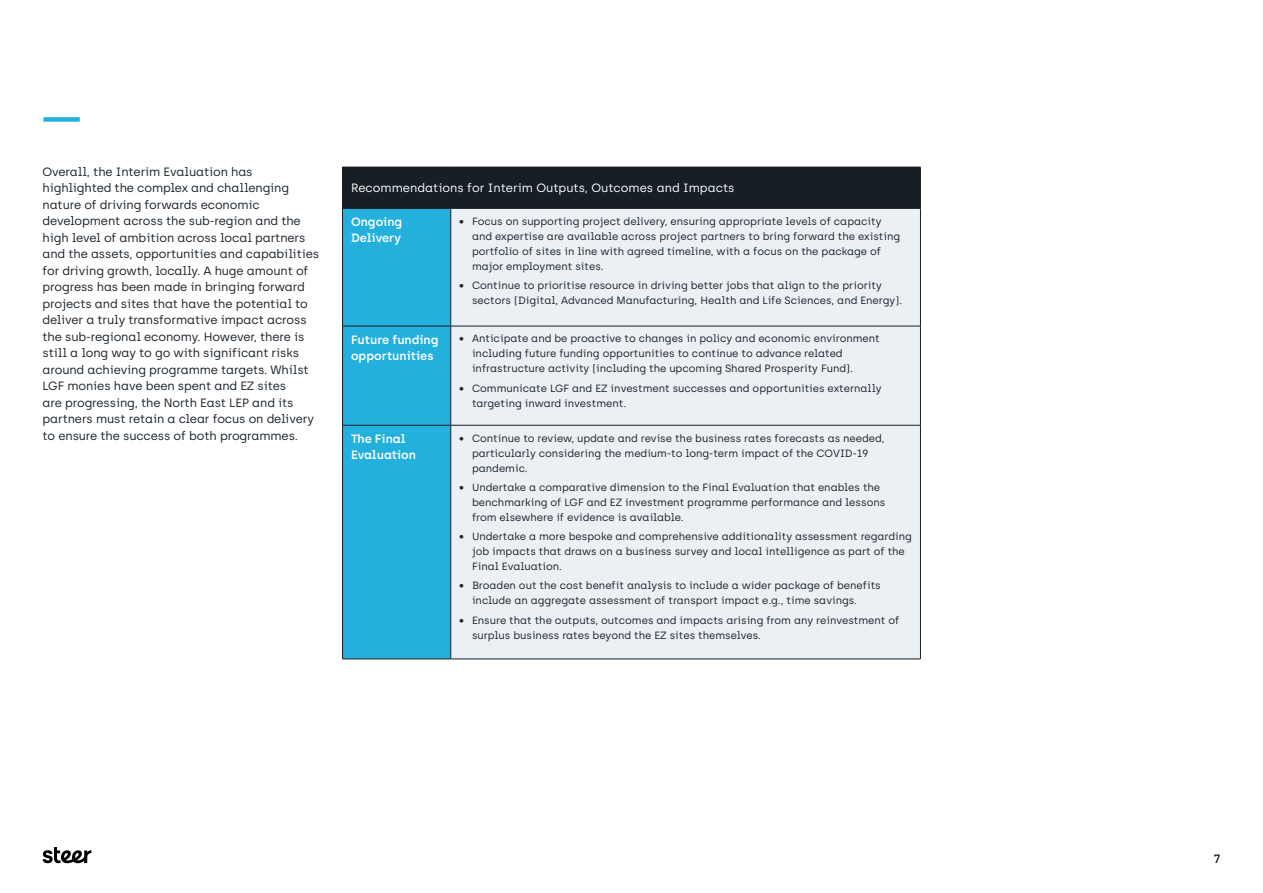
<style>
.page{position:relative;width:1263px;height:893px;background:#fff}
.page>*{position:absolute;margin:0;border:0;box-sizing:border-box;transform-origin:0 0}
.t1{font:12px/16.5px "Archia";letter-spacing:-.01em;color:#161f26}
.t2{font:600 12px/16.5px "Archia";color:#fff}
.t3{font:12px "Archia";color:#fff}
.t4{font:500 12px "Archia";color:#000}
.t5{font:10.5px/15px "Archia";color:#161f26}
</style>
<div class="page">
<div style="left:342px;top:167px;width:578px;height:41px;background:#161f26"></div>
<div style="left:343px;top:209px;width:107px;height:450px;background:#24b0dc"></div>
<div style="left:451px;top:209px;width:469px;height:450px;background:#ebf0f4"></div>
<hr style="left:920px;top:167px;width:1px;height:41px;background:#161f26">
<hr style="left:342px;top:208px;width:109px;height:1px;background:#161f26">
<hr style="left:342px;top:209px;width:1px;height:117px;background:#161f26">
<hr style="left:451px;top:208px;width:470px;height:1px;background:#161f26">
<hr style="left:450px;top:209px;width:1px;height:117px;background:#161f26">
<hr style="left:920px;top:209px;width:1px;height:117px;background:#161f26">
<hr style="left:342px;top:326px;width:109px;height:1px;background:#161f26">
<hr style="left:342px;top:326px;width:1px;height:99px;background:#161f26">
<hr style="left:451px;top:326px;width:470px;height:1px;background:#161f26">
<hr style="left:450px;top:326px;width:1px;height:99px;background:#161f26">
<hr style="left:920px;top:326px;width:1px;height:99px;background:#161f26">
<hr style="left:342px;top:425px;width:109px;height:1px;background:#161f26">
<hr style="left:342px;top:425px;width:1px;height:234px;background:#161f26">
<hr style="left:451px;top:425px;width:470px;height:1px;background:#161f26">
<hr style="left:450px;top:425px;width:1px;height:234px;background:#161f26">
<hr style="left:920px;top:425px;width:1px;height:234px;background:#161f26">
<hr style="left:342px;top:659px;width:109px;height:1px;background:#161f26">
<hr style="left:451px;top:659px;width:470px;height:1px;background:#161f26">
<div style="left:43px;top:117px;width:37px;height:5px;background:#24b0dc"></div>
<svg style="left:43px;top:847px;width:48px;height:16px"></svg>
<p class="t1" style="left:43px;top:163px;width:278px">Overall, the Interim Evaluation has highlighted the complex and challenging nature of driving forwards economic development across the sub-region and the high level of ambition across local partners and the assets, opportunities and capabilities for driving growth, locally. A huge amount of progress has been made in bringing forward projects and sites that have the potential to deliver a truly transformative impact across the sub-regional economy. However, there is still a long way to go with significant risks around achieving programme targets. Whilst LGF monies have been spent and EZ sites<br>are progressing, the North East LEP and its partners must retain a clear focus on delivery to ensure the success of both programmes.</p>
<p class="t3" style="left:351px;top:181px;width:385px">Recommendations for Interim Outputs, Outcomes and Impacts</p>
<p class="t2" style="left:351px;top:213px;width:53px">Ongoing<br>Delivery</p>
<p class="t5" style="left:472px;top:213px;width:430px;text-indent:-13px">• Focus on supporting project delivery, ensuring appropriate levels of capacity and expertise are available across project partners to bring forward the existing portfolio of sites in line with agreed timeline, with a focus on the package of major employment sites.</p>
<p class="t5" style="left:472px;top:278px;width:432px;text-indent:-13px">• Continue to prioritise resource in driving better jobs that align to the priority sectors (Digital, Advanced Manufacturing, Health and Life Sciences, and Energy).</p>
<p class="t2" style="left:351px;top:331px;width:89px">Future funding opportunities</p>
<p class="t5" style="left:472px;top:331px;width:409px;text-indent:-13px">• Anticipate and be proactive to changes in policy and economic environment including future funding opportunities to continue to advance related infrastructure activity (including the upcoming Shared Prosperity Fund).</p>
<p class="t5" style="left:472px;top:380px;width:411px;text-indent:-13px">• Communicate LGF and EZ investment successes and opportunities externally targeting inward investment.</p>
<p class="t2" style="left:351px;top:430px;width:66px">The Final<br>Evaluation</p>
<p class="t5" style="left:472px;top:430px;width:414px;text-indent:-13px">• Continue to review, update and revise the business rates forecasts as needed, particularly considering the medium-to long-term impact of the COVID-19 pandemic.</p>
<p class="t5" style="left:472px;top:480px;width:415px;text-indent:-13px">• Undertake a comparative dimension to the Final Evaluation that enables the benchmarking of LGF and EZ investment programme performance and lessons from elsewhere if evidence is available.</p>
<p class="t5" style="left:472px;top:529px;width:441px;text-indent:-13px">• Undertake a more bespoke and comprehensive additionality assessment regarding job impacts that draws on a business survey and local intelligence as part of the<br>Final Evaluation.</p>
<p class="t5" style="left:472px;top:578px;width:410px;text-indent:-13px">• Broaden out the cost benefit analysis to include a wider package of benefits include an aggregate assessment of transport impact e.g., time savings.</p>
<p class="t5" style="left:472px;top:612px;width:429px;text-indent:-13px">• Ensure that the outputs, outcomes and impacts arising from any reinvestment of surplus business rates beyond the EZ sites themselves.</p>
<p class="t4" style="left:1214px;top:852px;width:8px">7</p>
</div>
